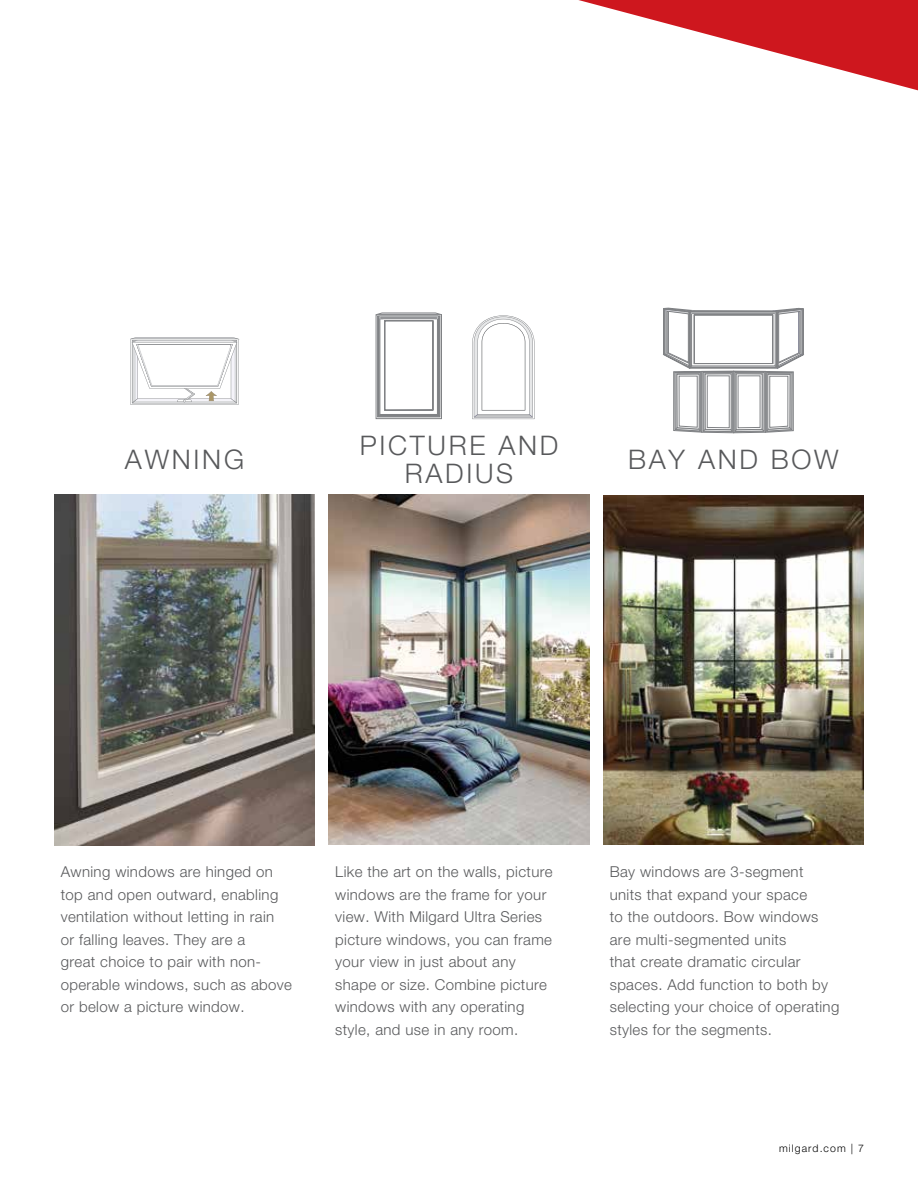
<style>
.page{position:relative;width:918px;height:1188px;background:#fff}
.page>*{position:absolute;margin:0;border:0;box-sizing:border-box;transform-origin:0 0}
.t1{font:300 27px/28.5px "Helvetica Neue";letter-spacing:.1em;color:#58595b;text-align:center}
.t2{font:300 15px/22.5px "Helvetica Neue";letter-spacing:.025em;color:#58595b}
.t3{font:300 10.5px "Helvetica Neue";letter-spacing:.1em;color:#000}
</style>
<div class="page">
<svg style="left:578px;top:0;width:340px;height:91px"></svg>
<svg style="left:131px;top:337px;width:108px;height:68px"></svg>
<svg style="left:663px;top:308px;width:141px;height:125px"></svg>
<svg style="left:376px;top:313px;width:66px;height:106px"></svg>
<svg style="left:472px;top:315px;width:62px;height:104px"></svg>
<img style="left:328px;top:495px;width:262px;height:349px">
<img style="left:54px;top:495px;width:261px;height:351px">
<img style="left:603px;top:496px;width:261px;height:348px">
<h1 class="t1" style="left:125px;top:445px;width:121px">AWNING</h1>
<h1 class="t1" style="left:360px;top:430px;width:200px">PICTURE AND<br>RADIUS</h1>
<h1 class="t1" style="left:628px;top:445px;width:212px">BAY AND BOW</h1>
<p class="t2" style="left:61px;top:861px;width:233px">Awning windows are hinged on top and open outward, enabling ventilation without letting in rain<br>or falling leaves. They are a<br>great choice to pair with non&shy;operable windows, such as above or below a picture window.</p>
<p class="t2" style="left:335px;top:861px;width:219px">Like the art on the walls, picture windows are the frame for your view. With Milgard Ultra Series picture windows, you can frame your view in just about any shape or size. Combine picture windows with any operating style, and use in any room.</p>
<p class="t2" style="left:610px;top:861px;width:231px">Bay windows are 3-segment<br>units that expand your space<br>to the outdoors. Bow windows are multi-segmented units<br>that create dramatic circular spaces. Add function to both by selecting your choice of operating styles for the segments.</p>
<p class="t3" style="left:779px;top:1141px;width:86px">milgard.com | 7</p>
</div>
